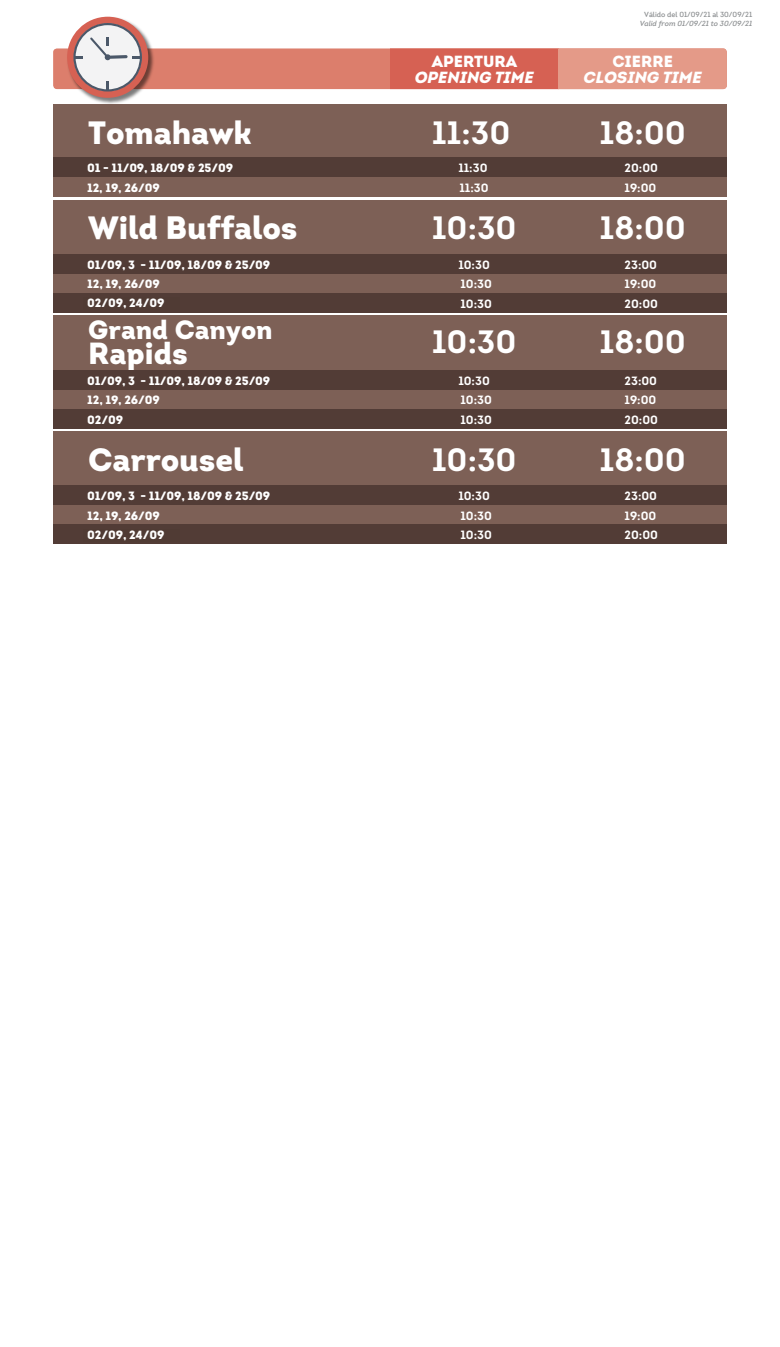
<style>
.page{position:relative;width:780px;height:1347px;background:#fff}
.page>*{position:absolute;margin:0;border:0;box-sizing:border-box;transform-origin:0 0}
.t1{font:700 32.25px "Intro";color:#fff}
.t2{font:900 32.25px "Intro";letter-spacing:-.005em;color:#fff}
.t3{font:900 30.5px "Intro";color:#fff}
.t4{font:900 26.45px "Intro";color:#fff}
.t5{font:italic 900 16.15px "Intro";color:#fff}
.t6{font:900 16.15px "Intro";color:#fff}
.t7{font:900 12px "Intro";letter-spacing:-.01em;color:#fff}
.t8{font:700 12px "Intro";color:#fff}
.t9{font:600 7.15px "Intro";color:#8b8e90}
.t10{font:italic 600 7.15px "Intro";color:#8b8e90}
</style>
<div class="page">
<div style="left:53px;top:48px;width:673px;height:41px;background:#dc7e6c;border-radius:4px"></div>
<div style="left:390px;top:48px;width:168px;height:41px;background:#d66153"></div>
<div style="left:558px;top:48px;width:168px;height:41px;background:#e49a88"></div>
<img style="left:65px;top:16px;width:90px;height:88px">
<div style="left:67px;top:17px;width:81px;height:81px;background:#d66153;border-radius:50%"></div>
<svg style="left:73px;top:23px;width:69px;height:68px"></svg>
<div style="left:53px;top:104px;width:673px;height:55px;background:#7d6056"></div>
<div style="left:53px;top:315px;width:673px;height:55px;background:#7d6056"></div>
<div style="left:53px;top:200px;width:673px;height:54px;background:#7d6056"></div>
<div style="left:53px;top:431px;width:673px;height:55px;background:#7d6056"></div>
<div style="left:53px;top:158px;width:673px;height:19px;background:#523c36"></div>
<div style="left:53px;top:177px;width:673px;height:20px;background:#7d6056"></div>
<div style="left:53px;top:254px;width:673px;height:20px;background:#523c36"></div>
<div style="left:53px;top:274px;width:673px;height:19px;background:#7d6056"></div>
<div style="left:53px;top:293px;width:673px;height:20px;background:#523c36"></div>
<div style="left:53px;top:370px;width:673px;height:20px;background:#523c36"></div>
<div style="left:53px;top:390px;width:673px;height:19px;background:#7d6056"></div>
<div style="left:53px;top:409px;width:673px;height:20px;background:#523c36"></div>
<div style="left:53px;top:485px;width:673px;height:20px;background:#523c36"></div>
<div style="left:53px;top:505px;width:673px;height:19px;background:#7d6056"></div>
<div style="left:53px;top:525px;width:673px;height:19px;background:#523c36"></div>
<h3 class="t6" style="left:432px;top:50px;width:87px">APERTURA</h3>
<h3 class="t5" style="left:415px;top:67px;width:120px">OPENING TIME</h3>
<p class="t9" style="left:644px;top:10px;width:110px">Válido del 01/09/21 al 30/09/21</p>
<p class="t10" style="left:639px;top:19px;width:114px">Valid from 01/09/21 to 30/09/21</p>
<h3 class="t6" style="left:612px;top:50px;width:62px">CIERRE</h3>
<h3 class="t5" style="left:583px;top:67px;width:119px">CLOSING TIME</h3>
<h1 class="t2" style="left:88px;top:111px;width:165px">Tomahawk</h1>
<h1 class="t1" style="left:432px;top:112px;width:80px">11:30</h1>
<h1 class="t1" style="left:599px;top:112px;width:88px">18:00</h1>
<p class="t7" style="left:87px;top:160px;width:147px">01 - 11/09, 18/09 &amp; 25/09</p>
<p class="t8" style="left:458px;top:160px;width:31px">11:30</p>
<p class="t8" style="left:624px;top:160px;width:35px">20:00</p>
<p class="t7" style="left:87px;top:180px;width:74px">12, 19, 26/09</p>
<p class="t8" style="left:459px;top:180px;width:31px">11:30</p>
<p class="t8" style="left:624px;top:180px;width:33px">19:00</p>
<h1 class="t2" style="left:88px;top:207px;width:211px">Wild Buffalos</h1>
<h1 class="t1" style="left:432px;top:207px;width:86px">10:30</h1>
<h1 class="t1" style="left:599px;top:207px;width:88px">18:00</h1>
<p class="t7" style="left:87px;top:256px;width:185px">01/09, 3 - 11/09, 18/09 &amp; 25/09</p>
<p class="t8" style="left:458px;top:257px;width:33px">10:30</p>
<p class="t8" style="left:624px;top:257px;width:34px">23:00</p>
<p class="t7" style="left:87px;top:276px;width:74px">12, 19, 26/09</p>
<p class="t8" style="left:460px;top:276px;width:33px">10:30</p>
<p class="t8" style="left:624px;top:276px;width:33px">19:00</p>
<p class="t8" style="left:460px;top:296px;width:33px">10:30</p>
<p class="t8" style="left:624px;top:296px;width:35px">20:00</p>
<p class="t7" style="left:87px;top:295px;width:79px">02/09, 24/09</p>
<h3 class="t4" style="left:88px;top:312px;width:186px">Grand Canyon</h3>
<h2 class="t3" style="left:88px;top:333px;width:101px">Rapids</h2>
<h1 class="t1" style="left:432px;top:321px;width:86px">10:30</h1>
<h1 class="t1" style="left:599px;top:321px;width:88px">18:00</h1>
<p class="t7" style="left:87px;top:373px;width:185px">01/09, 3 - 11/09, 18/09 &amp; 25/09</p>
<p class="t8" style="left:458px;top:373px;width:33px">10:30</p>
<p class="t8" style="left:624px;top:373px;width:34px">23:00</p>
<p class="t7" style="left:87px;top:392px;width:74px">12, 19, 26/09</p>
<p class="t8" style="left:460px;top:392px;width:33px">10:30</p>
<p class="t8" style="left:624px;top:392px;width:33px">19:00</p>
<p class="t7" style="left:87px;top:412px;width:37px">02/09</p>
<p class="t8" style="left:460px;top:412px;width:33px">10:30</p>
<p class="t8" style="left:624px;top:412px;width:35px">20:00</p>
<h1 class="t2" style="left:88px;top:439px;width:157px">Carrousel</h1>
<h1 class="t1" style="left:432px;top:439px;width:86px">10:30</h1>
<h1 class="t1" style="left:599px;top:439px;width:88px">18:00</h1>
<p class="t7" style="left:87px;top:488px;width:185px">01/09, 3 - 11/09, 18/09 &amp; 25/09</p>
<p class="t8" style="left:458px;top:488px;width:33px">10:30</p>
<p class="t8" style="left:624px;top:488px;width:34px">23:00</p>
<p class="t7" style="left:87px;top:507px;width:74px">12, 19, 26/09</p>
<p class="t8" style="left:460px;top:508px;width:33px">10:30</p>
<p class="t8" style="left:624px;top:508px;width:33px">19:00</p>
<p class="t8" style="left:460px;top:527px;width:33px">10:30</p>
<p class="t8" style="left:624px;top:527px;width:35px">20:00</p>
<p class="t7" style="left:87px;top:526px;width:79px">02/09, 24/09</p>
</div>
